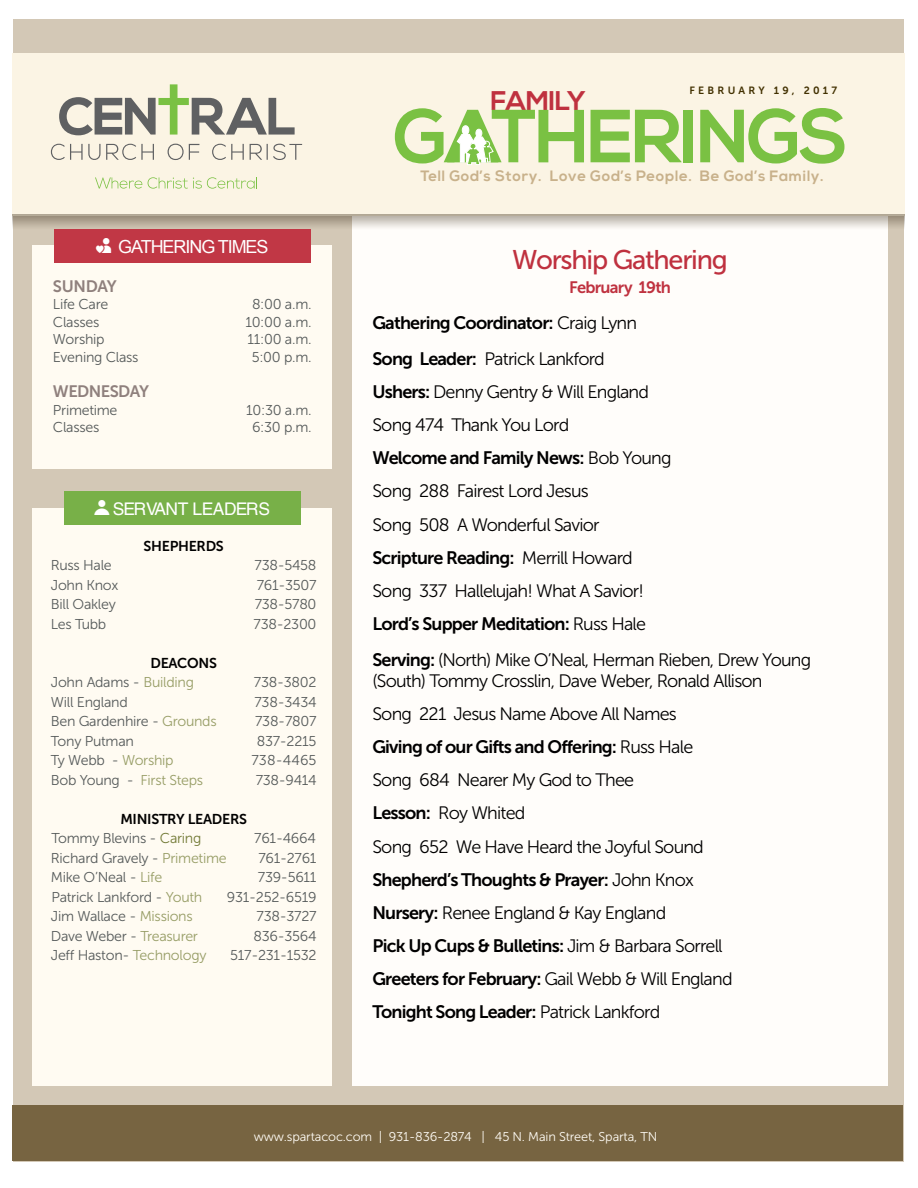
<style>
.page{position:relative;width:918px;height:1188px;background:#fff}
.page>*{position:absolute;margin:0;border:0;box-sizing:border-box;transform-origin:0 0}
.t1{font:27px "Museo Sans 500";letter-spacing:-.045em;color:#bf313f}
.t2{font:700 27px "Nexa";letter-spacing:-.02em;color:#bf313f}
.t3{font:18px/33.2px "Museo Sans 300";letter-spacing:-.045em;color:#000}
.t4{font:18px/33.2px "Museo Sans 700";letter-spacing:-.045em;color:#000}
.t5{font:18px "Arial";letter-spacing:-.06em;color:#fff}
.t6{font:16.5px "Museo Sans 700";color:#8f807d}
.t7{font:16.5px "Museo Sans 700";letter-spacing:-.045em;color:#bf313f}
.t8{font:700 15px "Nexa";letter-spacing:.04em;color:#c8b18b}
.t9{font:14.25px "Museo Sans 300";letter-spacing:-.02em;color:#555a5a}
.t10{font:14.25px "Museo Sans 700";letter-spacing:-.02em;color:#000}
.t11{font:14.25px "Museo Sans 300";letter-spacing:-.02em;color:#979d66}
.t12{font:12.75px "Museo Sans 300";letter-spacing:-.01em;color:#fffcf5}
.t13{font:10.5px "Museo Sans 700";letter-spacing:.31em;color:#413000}
.s1{color:#979d66}
.s2{color:#555a5a}
.s3{color:#727a36}
.s4{font-family:"Museo Sans 300"}
.s5{font-family:"Museo Sans 700"}
</style>
<div class="page">
<div style="left:13px;top:19px;width:891px;height:1142px;background:#d3c8b6"></div>
<div style="left:12px;top:1106px;width:891px;height:55px;background:#776441"></div>
<div style="left:352px;top:215px;width:536px;height:870px;background:#fffdfa"></div>
<div style="left:12px;top:53px;width:892px;height:162px;background:#fbf4e4"></div>
<svg style="left:51px;top:144px;width:251px;height:16px"></svg>
<svg style="left:59px;top:84px;width:236px;height:51px"></svg>
<svg style="left:95px;top:177px;width:162px;height:12px"></svg>
<svg style="left:591px;top:110px;width:90px;height:52px"></svg>
<div style="left:683px;top:110px;width:10px;height:52px;background:#7ac143"></div>
<svg style="left:700px;top:108px;width:144px;height:56px"></svg>
<svg style="left:395px;top:108px;width:189px;height:57px"></svg>
<div style="left:33px;top:508px;width:299px;height:577px;background:#fffbf2"></div>
<div style="left:64px;top:491px;width:236px;height:33px;background:#78b048"></div>
<div style="left:33px;top:246px;width:299px;height:223px;background:#fffbf2"></div>
<div style="left:54px;top:229px;width:256px;height:33px;background:#c13745"></div>
<h1 class="t2" style="left:490px;top:85px;width:97px">FAMILY</h1>
<p class="t13" style="left:690px;top:84px;width:20px">F ebruary</p>
<p class="t13" style="left:774px;top:84px;width:65px">19, 2017</p>
<p class="t5" style="left:96px;top:235px;width:174px">▼◆▲ GATHERING TIMES</p>
<p class="t6" style="left:53px;top:277px;width:12px">sunday</p>
<p class="t9" style="left:53px;top:297px;width:57px">Life Care</p>
<p class="t9" style="left:252px;top:297px;width:61px">8:00 a.m.</p>
<p class="t9" style="left:53px;top:314px;width:48px">Classes</p>
<p class="t9" style="left:245px;top:314px;width:68px">10:00 a.m.</p>
<p class="t9" style="left:53px;top:332px;width:53px">Worship</p>
<p class="t9" style="left:248px;top:332px;width:66px">11:00 a.m.</p>
<p class="t9" style="left:53px;top:349px;width:87px">Evening Class</p>
<p class="t9" style="left:252px;top:349px;width:61px">5:00 p.m.</p>
<p class="t6" style="left:53px;top:382px;width:27px">Wednesday</p>
<p class="t9" style="left:53px;top:402px;width:66px">Primetime</p>
<p class="t9" style="left:246px;top:402px;width:67px">10:30 a.m.</p>
<p class="t9" style="left:53px;top:420px;width:48px">Classes</p>
<p class="t9" style="left:252px;top:420px;width:61px">6:30 p.m.</p>
<p class="t10" style="left:144px;top:538px;width:82px">SHEPHERDS</p>
<p class="t9" style="left:51px;top:558px;width:63px">Russ Hale</p>
<p class="t9" style="left:255px;top:558px;width:64px">738-5458</p>
<p class="t9" style="left:51px;top:577px;width:69px">John Knox</p>
<p class="t9" style="left:257px;top:577px;width:61px">761-3507</p>
<p class="t9" style="left:51px;top:597px;width:67px">Bill Oakley</p>
<p class="t9" style="left:255px;top:597px;width:63px">738-5780</p>
<p class="t9" style="left:51px;top:616px;width:57px">Les Tubb</p>
<p class="t9" style="left:254px;top:616px;width:64px">738-2300</p>
<p class="t10" style="left:150px;top:655px;width:68px">DEACONS</p>
<p class="t9" style="left:51px;top:675px;width:145px">John Adams - <span class="s1">Building</span></p>
<p class="t9" style="left:254px;top:675px;width:64px">738-3802</p>
<p class="t9" style="left:51px;top:694px;width:78px">Will England</p>
<p class="t9" style="left:255px;top:694px;width:64px">738-3434</p>
<p class="t9" style="left:51px;top:714px;width:167px">Ben Gardenhire - <span class="s1">Grounds</span></p>
<p class="t9" style="left:255px;top:714px;width:63px">738-7807</p>
<p class="t9" style="left:51px;top:733px;width:85px">Tony Putman</p>
<p class="t9" style="left:257px;top:733px;width:61px">837-2215</p>
<p class="t9" style="left:51px;top:753px;width:124px">Ty Webb - <span class="s1">Worship</span></p>
<p class="t9" style="left:251px;top:753px;width:67px">738-4465</p>
<p class="t11" style="left:51px;top:772px;width:154px"><span class="s2">Bob Young -</span> First Steps</p>
<p class="t9" style="left:256px;top:772px;width:62px">738-9414</p>
<p class="t10" style="left:120px;top:811px;width:128px">MINISTRY LEADERS</p>
<p class="t9" style="left:52px;top:831px;width:151px">Tommy Blevins - <span class="s3">Caring</span></p>
<p class="t9" style="left:254px;top:831px;width:63px">761-4664</p>
<p class="t9" style="left:51px;top:850px;width:177px">Richard Gravely - <span class="s1">Primetime</span></p>
<p class="t9" style="left:258px;top:850px;width:60px">761-2761</p>
<p class="t9" style="left:51px;top:870px;width:113px">Mike O’Neal - <span class="s1">Life</span></p>
<p class="t9" style="left:258px;top:870px;width:60px">739-5611</p>
<p class="t9" style="left:51px;top:889px;width:152px">Patrick Lankford - <span class="s1">Youth</span></p>
<p class="t9" style="left:227px;top:889px;width:91px">931-252-6519</p>
<p class="t9" style="left:51px;top:909px;width:143px">Jim Wallace - <span class="s1">Missions</span></p>
<p class="t9" style="left:257px;top:909px;width:61px">738-3727</p>
<p class="t9" style="left:51px;top:928px;width:149px">Dave Weber - <span class="s1">Treasurer</span></p>
<p class="t9" style="left:254px;top:928px;width:65px">836-3564</p>
<p class="t9" style="left:51px;top:948px;width:157px">Jeff Haston- <span class="s1">Technology</span></p>
<p class="t9" style="left:230px;top:948px;width:88px">517-231-1532</p>
<p class="t8" style="left:421px;top:167px;width:405px">Tell God’s Story. Love God’s People. Be God’s Family.</p>
<h1 class="t1" style="left:512px;top:245px;width:217px">Worship Gathering</h1>
<p class="t7" style="left:569px;top:278px;width:103px">February 19th</p>
<p class="t4" style="left:372px;top:306px;width:266px">Gathering Coordinator: <span class="s4">Craig Lynn</span></p>
<p class="t3" style="left:372px;top:342px;width:278px"><span class="s5">Song Leader:</span> Patrick Lankford<br><span class="s5">Ushers:</span> Denny Gentry &amp; Will England<br>Song 474 Thank You Lord</p>
<p class="t4" style="left:372px;top:441px;width:301px">Welcome and Family News: <span class="s4">Bob Young</span></p>
<p class="t3" style="left:372px;top:475px;width:229px">Song 288 Fairest Lord Jesus<br>Song 508 A Wonderful Savior</p>
<p class="t4" style="left:372px;top:541px;width:262px">Scripture Reading: <span class="s4">Merrill Howard</span></p>
<p class="t3" style="left:372px;top:574px;width:273px">Song 337 Hallelujah! What A Savior!</p>
<p class="t4" style="left:372px;top:607px;width:275px">Lord’s Supper Meditation: <span class="s4">Russ Hale</span></p>
<p class="t3" style="left:372px;top:649px;width:440px;line-height:21px"><span class="s5">Serving:</span> (North) Mike O’Neal, Herman Rieben, Drew Young (South) Tommy Crosslin, Dave Weber, Ronald Allison</p>
<p class="t3" style="left:372px;top:698px;width:306px">Song 221 Jesus Name Above All Names</p>
<p class="t4" style="left:372px;top:730px;width:322px">Giving of our Gifts and Offering: <span class="s4">Russ Hale</span></p>
<p class="t3" style="left:372px;top:764px;width:333px">Song 684 Nearer My God to Thee<br><span class="s5">Lesson:</span> Roy Whited<br>Song 652 We Have Heard the Joyful Sound</p>
<p class="t4" style="left:372px;top:863px;width:323px">Shepherd’s Thoughts &amp; Prayer: <span class="s4">John Knox</span></p>
<p class="t3" style="left:372px;top:896px;width:295px"><span class="s5">Nursery:</span> Renee England &amp; Kay England</p>
<p class="t4" style="left:372px;top:929px;width:362px">Pick Up Cups &amp; Bulletins: <span class="s4">Jim &amp; Barbara Sorrell<br></span>Greeters for February: <span class="s4">Gail Webb &amp; Will England<br></span>Tonight Song Leader: <span class="s4">Patrick Lankford</span></p>
<p class="t12" style="left:254px;top:1129px;width:405px">www.spartacoc.com | 931-836-2874 | 45 N. Main Street, Sparta, TN</p>
</div>
